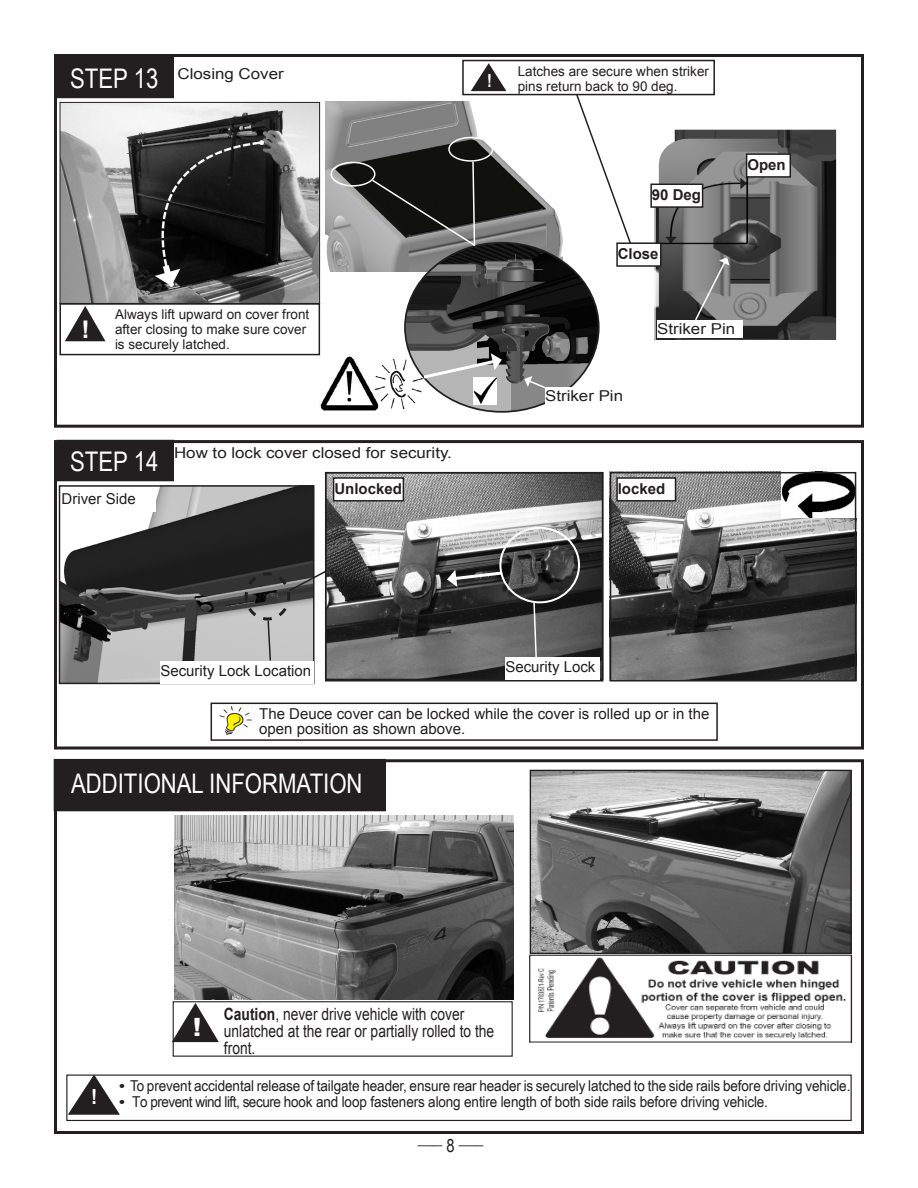
<style>
.page{position:relative;width:918px;height:1188px;background:#fff}
.page>*{position:absolute;margin:0;border:0;box-sizing:border-box;transform-origin:0 0}
.Subhead_2{font:27px "Arial Narrow";color:#fff}
.t1{font:700 24.3px "Arial Narrow";color:#fff;scale:1.26 1}
.t2{font:700 20.85px "Arial Narrow";color:#fff;scale:1.1 1}
.Subhead_2-2{font:18px "Arial Narrow";color:#231f20}
.t3{font:700 18px "Arial Narrow";color:#fff}
.t4{font:16.95px/17px "Arial";color:#231f20;scale:.82 1}
.t5{font:15px "Arial Narrow";letter-spacing:-.005em;color:#231f20;scale:1.1 1}
.t6{font:15px/15px "Arial";color:#231f20}
.t7{font:15px "Arial";color:#231f20;scale:1.13 1}
.t8{font:700 15px "Arial";color:#231f20}
.t9{font:13.5px/15px "Arial";color:#231f20}
.s1{font-weight:700}
.s2{font-family:"Times New Roman";font-weight:700}
</style>
<div class="page">
<img style="left:613px;top:475px;width:240px;height:204px">
<img style="left:328px;top:475px;width:272px;height:202px">
<div style="left:325px;top:472px;width:278px;height:210px;border:2px solid #231f20"></div>
<div style="left:54px;top:440px;width:810px;height:310px;border:3px solid #231f20"></div>
<img style="left:656px;top:130px;width:179px;height:209px">
<div style="left:654px;top:128px;width:183px;height:213px;border:1px solid #fff"></div>
<img style="left:318px;top:355px;width:87px;height:56px">
<svg style="left:471px;top:63px;width:36px;height:29px"></svg>
<div style="left:57px;top:57px;width:116px;height:41px;background:#231f20"></div>
<img style="left:62px;top:104px;width:256px;height:198px">
<div style="left:60px;top:102px;width:260px;height:202px;border:1px solid #231f20"></div>
<svg style="left:155px;top:258px;width:25px;height:28px"></svg>
<img style="left:326px;top:102px;width:236px;height:169px">
<div style="left:448px;top:137px;width:45px;height:25px;border:2px solid #fff;border-radius:50%"></div>
<div style="left:330px;top:162px;width:46px;height:25px;border:2px solid #fff;border-radius:50%"></div>
<img style="left:405px;top:243px;width:194px;height:169px">
<svg style="left:370px;top:160px;width:107px;height:88px;background:#393a36"></svg>
<svg style="left:420px;top:353px;width:82px;height:28px;background:#b5b5b5"></svg>
<div style="left:462px;top:60px;width:253px;height:35px;border:2px solid #231f20"></div>
<div style="left:747px;top:154px;width:43px;height:23px;background:#fff"></div>
<div style="left:746px;top:153px;width:45px;height:25px;border:2px solid #231f20"></div>
<div style="left:617px;top:243px;width:44px;height:23px;background:#fff"></div>
<div style="left:616px;top:242px;width:46px;height:25px;border:2px solid #231f20"></div>
<div style="left:651px;top:184px;width:52px;height:23px;background:#fff"></div>
<div style="left:650px;top:184px;width:53px;height:24px;border:2px solid #231f20"></div>
<svg style="left:575px;top:92px;width:57px;height:154px"></svg>
<img style="left:473px;top:378px;width:24px;height:27px">
<div style="left:545px;top:387px;width:86px;height:18px;background:#fff"></div>
<svg style="left:524px;top:376px;width:27px;height:15px"></svg>
<div style="left:60px;top:303px;width:260px;height:52px;border:2px solid #231f20"></div>
<svg style="left:64px;top:304px;width:43px;height:38px"></svg>
<div style="left:657px;top:320px;width:86px;height:18px;background:#fff"></div>
<svg style="left:694px;top:257px;width:36px;height:63px;background:#888"></svg>
<svg style="left:665px;top:236px;width:12px;height:7px"></svg>
<svg style="left:740px;top:178px;width:7px;height:11px"></svg>
<div style="left:54px;top:759px;width:810px;height:375px;border:3px solid #231f20"></div>
<img style="left:532px;top:772px;width:318px;height:180px">
<div style="left:530px;top:770px;width:322px;height:184px;border:1px solid #231f20"></div>
<img style="left:174px;top:815px;width:340px;height:185px">
<div style="left:173px;top:1001px;width:340px;height:56px;border:1px solid #231f20"></div>
<div style="left:66px;top:1075px;width:786px;height:46px;border:1px solid #231f20"></div>
<svg style="left:67px;top:1074px;width:54px;height:42px"></svg>
<div style="left:54px;top:54px;width:810px;height:374px;border:3px solid #231f20"></div>
<div style="left:57px;top:440px;width:116px;height:41px;background:#231f20"></div>
<img style="left:62px;top:488px;width:250px;height:193px">
<div style="left:59px;top:485px;width:256px;height:199px;border:2px solid #231f20"></div>
<div style="left:334px;top:478px;width:69px;height:23px;background:#fff"></div>
<div style="left:333px;top:477px;width:71px;height:25px;border:2px solid #231f20"></div>
<div style="left:617px;top:478px;width:59px;height:23px;background:#fff"></div>
<div style="left:616px;top:477px;width:60px;height:25px;border:2px solid #231f20"></div>
<div style="left:211px;top:703px;width:507px;height:38px;border:2px solid #231f20"></div>
<img style="left:219px;top:707px;width:32px;height:28px">
<div style="left:499px;top:527px;width:81px;height:76px;border:2px solid #fff;border-radius:50%"></div>
<img style="left:782px;top:471px;width:71px;height:47px">
<div style="left:505px;top:657px;width:95px;height:22px;background:#fff"></div>
<svg style="left:533px;top:601px;width:5px;height:56px"></svg>
<div style="left:160px;top:661px;width:154px;height:22px;background:#fff"></div>
<svg style="left:243px;top:568px;width:87px;height:94px;background:#979797"></svg>
<div style="left:62px;top:489px;width:94px;height:22px;background:#fff"></div>
<svg style="left:447px;top:570px;width:59px;height:17px"></svg>
<div style="left:610px;top:472px;width:246px;height:210px;border:2px solid #231f20"></div>
<div style="left:54px;top:759px;width:331px;height:52px;background:#231f20"></div>
<img style="left:538px;top:957px;width:309px;height:82px">
<div style="left:530px;top:955px;width:322px;height:87px;border:1px solid #231f20"></div>
<svg style="left:172px;top:1002px;width:48px;height:41px"></svg>
<p class="Subhead_2" style="left:70px;top:58px;width:90px">STEP 13</p>
<p class="t7" style="left:178px;top:63px;width:95px">Closing Cover</p>
<p class="t9" style="left:518px;top:63px;width:193px">Latches are secure when striker pins return back to 90 deg.</p>
<p class="t3" style="left:487px;top:67px;width:6px">!</p>
<p class="t8" style="left:652px;top:185px;width:51px">90 Deg</p>
<p class="t8" style="left:618px;top:244px;width:42px">Close</p>
<p class="t8" style="left:747px;top:155px;width:40px">Open</p>
<p class="t9" style="left:115px;top:307px;width:196px">Always lift upward on cover front after closing to make sure cover is securely latched.</p>
<p class="t1" style="left:82px;top:311px;width:8px">!</p>
<p class="t7" style="left:657px;top:319px;width:71px">Striker Pin</p>
<p class="t7" style="left:545px;top:386px;width:71px">Striker Pin</p>
<p class="Subhead_2" style="left:70px;top:441px;width:90px">STEP 14</p>
<p class="t7" style="left:174px;top:443px;width:247px">How to lock cover closed for security.</p>
<p class="t8" style="left:334px;top:479px;width:69px">Unlocked</p>
<p class="t8" style="left:618px;top:479px;width:49px">locked</p>
<p class="t6" style="left:62px;top:491px;width:76px">Driver Side</p>
<p class="t6" style="left:160px;top:663px;width:152px">Security Lock Location</p>
<p class="t6" style="left:505px;top:659px;width:92px">Security Lock</p>
<p class="t6" style="left:259px;top:707px;width:452px">The Deuce cover can be locked while the cover is rolled up or in the open position as shown above.</p>
<p class="Subhead_2" style="left:71px;top:763px;width:293px">ADDITIONAL INFORMATION</p>
<p class="t4" style="left:224px;top:1006px;width:331px"><span class="s1">Caution</span>, never drive vehicle with cover unlatched at the rear or partially rolled to the front.</p>
<p class="t5" style="left:119px;top:1075px;width:666px"><span class="s2">•</span> To prevent accidental release of tailgate header, ensure rear header is securely latched to the side rails before driving vehicle.</p>
<p class="t2" style="left:91px;top:1081px;width:7px">!</p>
<p class="t5" style="left:119px;top:1091px;width:591px"><span class="s2">•</span> To prevent wind lift, secure hook and loop fasteners along entire length of both side rails before driving vehicle.</p>
<p class="Subhead_2-2" style="left:418px;top:1125px;width:67px">___ 8 ___</p>
</div>
